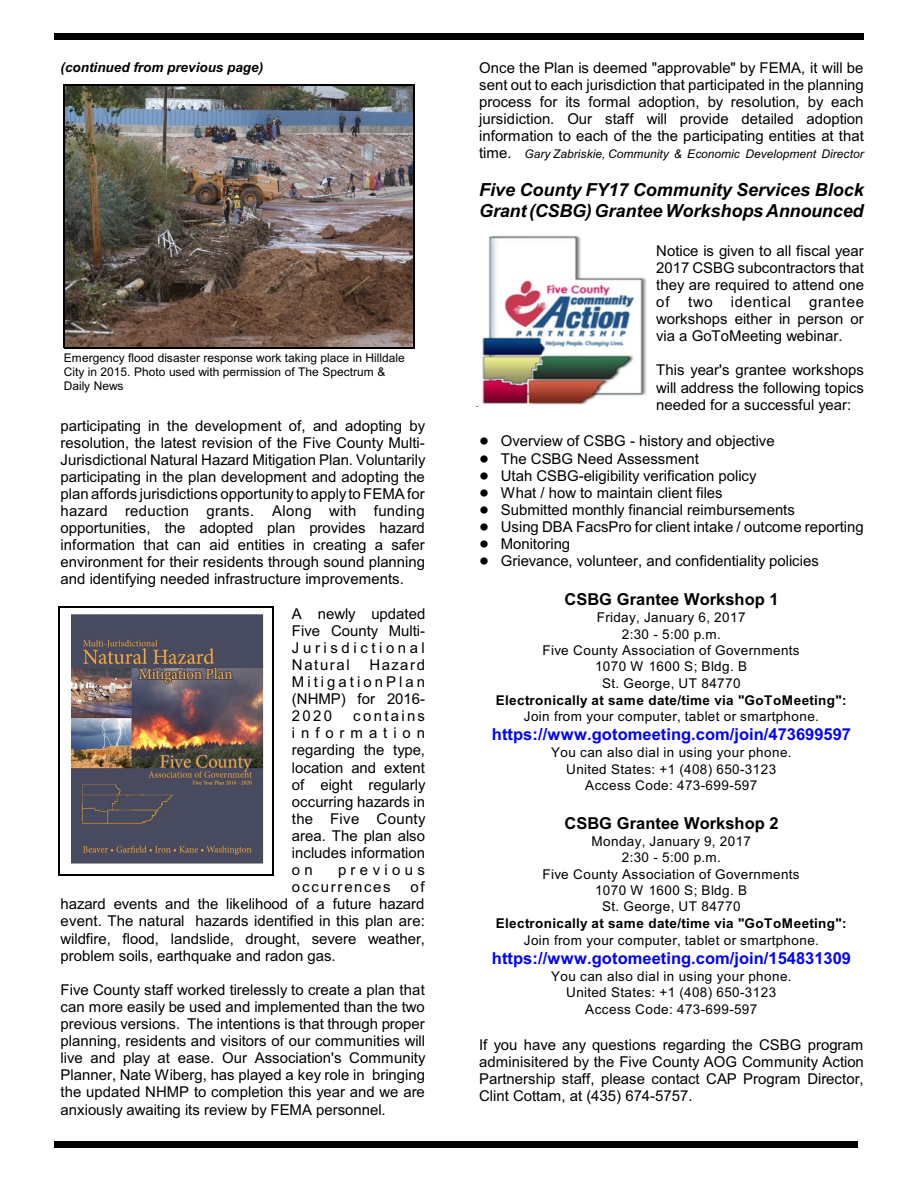
<style>
.page{position:relative;width:918px;height:1188px;background:#fff}
.page>*{position:absolute;margin:0;border:0;box-sizing:border-box;transform-origin:0 0}
.t1{font:italic 700 18px/21px "Arial";color:#000}
.t2{font:700 16.5px "Arial";color:#00f}
.t3{font:700 16.5px "Arial";color:#000}
.t4{font:15px/17.1px "Arial";color:#000;text-align:justify}
.t5{font:15px/17.1px "Arial";letter-spacing:.125em;color:#000}
.t6{font:13.5px/16.4px "Arial";letter-spacing:.03em;color:#000;text-align:center}
.t7{font:700 13.5px "Arial";letter-spacing:.03em;color:#000}
.t8{font:italic 700 13.5px "Arial";color:#000}
.t9{font:12px/13.8px "Arial";color:#000}
.t10{font:italic 12px "Arial";color:#000}
.s1{font-style:normal;font-size:15px}
</style>
<div class="page">
<div style="left:54px;top:34px;width:810px;height:6px;background:#000"></div>
<img style="left:65px;top:86px;width:348px;height:261px">
<hr style="left:64px;top:85px;width:1px;height:263px;background:#000">
<hr style="left:413px;top:85px;width:2px;height:263px;background:#000">
<hr style="left:64px;top:85px;width:350px;height:1px;background:#000">
<hr style="left:64px;top:347px;width:350px;height:1px;background:#000">
<img style="left:59px;top:607px;width:214px;height:267px">
<hr style="left:58px;top:606px;width:1px;height:269px;background:#000">
<hr style="left:273px;top:606px;width:1px;height:269px;background:#000">
<hr style="left:58px;top:606px;width:216px;height:1px;background:#000">
<hr style="left:58px;top:874px;width:216px;height:1px;background:#000">
<img style="left:477px;top:235px;width:170px;height:172px">
<div style="left:54px;top:1141px;width:803px;height:6px;background:#000"></div>
<p class="t8" style="left:61px;top:62px;width:204px">(continued from previous page)</p>
<p class="t9" style="left:64px;top:352px;width:343px">Emergency flood disaster response work taking place in Hilldale<br>City in 2015. Photo used with permission of The Spectrum &amp;<br>Daily News</p>
<p class="t4" style="left:61px;top:418px;width:366px">participating in the development of, and adopting by resolution, the latest revision of the Five County Multi-Jurisdictional Natural Hazard Mitigation Plan. Voluntarily participating in the plan development and adopting the plan affords jurisdictions opportunity to apply to FEMA for hazard reduction grants. Along with funding opportunities, the adopted plan provides hazard information that can aid entities in creating a safer environment for their residents through sound planning and identifying needed infrastructure improvements.</p>
<p class="t4" style="left:292px;top:606px;width:135px">A newly updated Five County Multi-Jurisdictional Natural</p>
<p class="t4" style="left:292px;top:658px;width:135px;text-indent:78px">Hazard MitigationPlan (NHMP) for 2016- 2020</p>
<p class="t4" style="left:292px;top:709px;width:135px;text-indent:61px">contains information regarding the type, location and extent of eight regularly occurring hazards in the Five County area. The plan also includes information o n</p>
<p class="t5" style="left:292px;top:863px;width:134px;text-indent:46px">previous occurrences</p>
<p class="t4" style="left:61px;top:880px;width:366px;text-indent:350px">of hazard events and the likelihood of a future hazard event. The natural hazards identified in this plan are: wildfire, flood, landslide, drought, severe weather, problem soils, earthquake and radon gas.</p>
<p class="t4" style="left:61px;top:982px;width:366px">Five County staff worked tirelessly to create a plan that can more easily be used and implemented than the two previous versions. The intentions is that through proper planning, residents and visitors of our communities will live and play at ease. Our Association's Community Planner, Nate Wiberg, has played a key role in bringing the updated NHMP to completion this year and we are anxiously awaiting its review by FEMA personnel.</p>
<p class="t4" style="left:479px;top:60px;width:386px">Once the Plan is deemed "approvable" by FEMA, it will be sent out to each jurisdiction that participated in the planning process for its formal adoption, by resolution, by each jursidiction. Our staff will provide detailed adoption information to each of the the participating entities at that</p>
<p class="t10" style="left:479px;top:150px;width:386px"><span class="s1">time.</span> Gary Zabriskie, Community &amp; Economic Development Director</p>
<p class="t1" style="left:479px;top:181px;width:386px">Five County FY17 Community Services Block<br>Grant (CSBG) Grantee Workshops Announced</p>
<p class="t4" style="left:656px;top:243px;width:209px">Notice is given to all fiscal year 2017 CSBG subcontractors that they are required to attend one of two identical grantee workshops either in person or via a GoToMeeting webinar.</p>
<p class="t4" style="left:656px;top:363px;width:209px">This year's grantee workshops will address the following topics needed for a successful year:</p>
<p class="t4" style="left:501px;top:434px;width:364px;text-align:left">Overview of CSBG - history and objective<br>The CSBG Need Assessment<br>Utah CSBG-eligibility verification policy<br>What / how to maintain client files<br>Submitted monthly financial reimbursements<br>Using DBA FacsPro for client intake / outcome reporting Monitoring<br>Grievance, volunteer, and confidentiality policies</p>
<p class="t3" style="left:564px;top:593px;width:216px">CSBG Grantee Workshop 1</p>
<p class="t6" style="left:543px;top:611px;width:259px">Friday, January 6, 2017<br>2:30 - 5:00 p.m.<br>Five County Association of Governments<br>1070 W 1600 S; Bldg. B<br>St. George, UT 84770</p>
<p class="t7" style="left:496px;top:695px;width:352px">Electronically at same date/time via "GoToMeeting":</p>
<p class="t6" style="left:524px;top:710px;width:297px">Join from your computer, tablet or smartphone.</p>
<p class="t2" style="left:492px;top:728px;width:361px">https://www.gotomeeting.com/join/473699597</p>
<p class="t6" style="left:551px;top:746px;width:242px">You can also dial in using your phone.<br>United States: +1 (408) 650-3123<br>Access Code: 473-699-597</p>
<p class="t3" style="left:564px;top:817px;width:216px">CSBG Grantee Workshop 2</p>
<p class="t6" style="left:543px;top:834px;width:259px">Monday, January 9, 2017<br>2:30 - 5:00 p.m.<br>Five County Association of Governments<br>1070 W 1600 S; Bldg. B<br>St. George, UT 84770</p>
<p class="t7" style="left:496px;top:918px;width:352px">Electronically at same date/time via "GoToMeeting":</p>
<p class="t6" style="left:524px;top:933px;width:297px">Join from your computer, tablet or smartphone.</p>
<p class="t2" style="left:492px;top:952px;width:361px">https://www.gotomeeting.com/join/154831309</p>
<p class="t6" style="left:551px;top:969px;width:242px">You can also dial in using your phone.<br>United States: +1 (408) 650-3123<br>Access Code: 473-699-597</p>
<p class="t4" style="left:479px;top:1038px;width:386px">If you have any questions regarding the CSBG program adminisitered by the Five County AOG Community Action Partnership staff, please contact CAP Program Director, Clint Cottam, at (435) 674-5757.</p>
</div>
